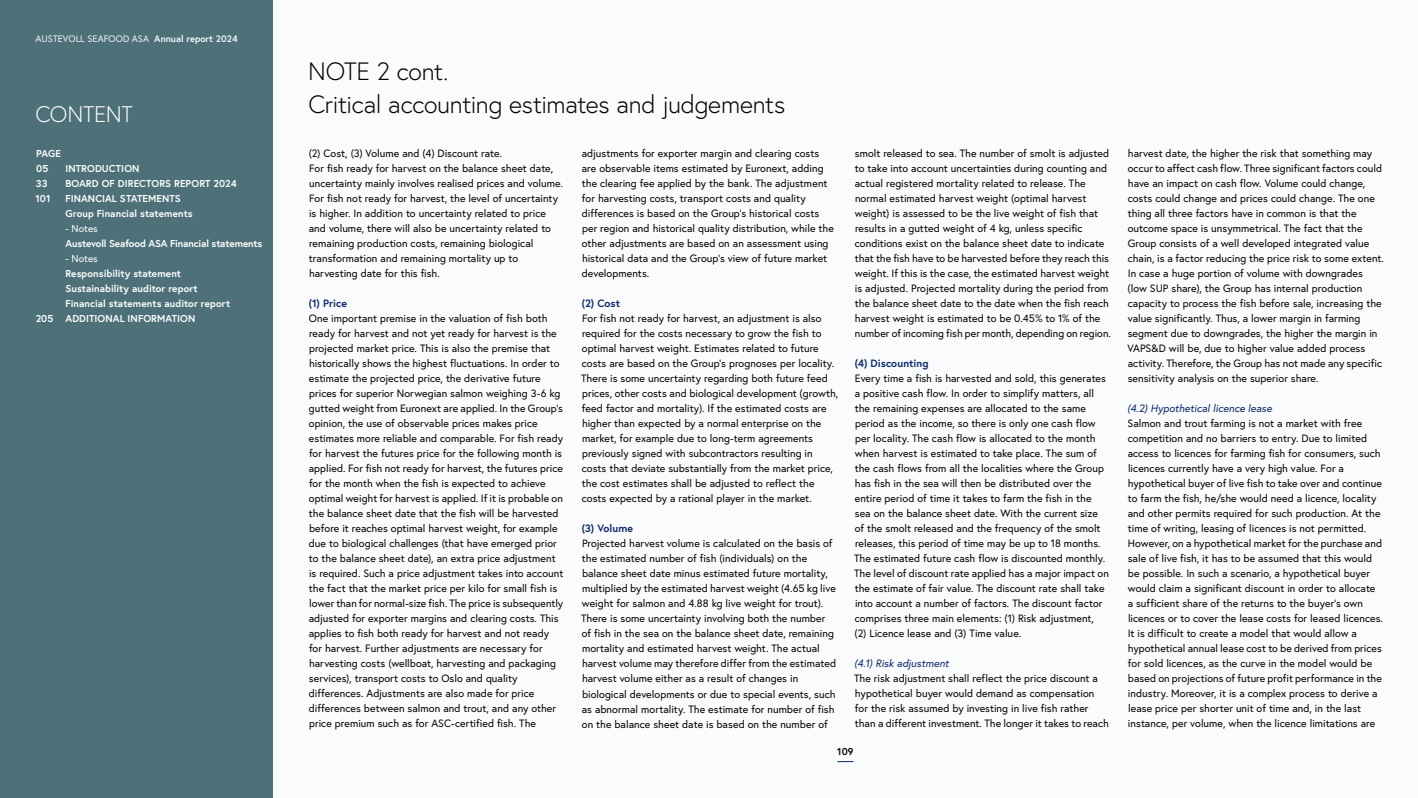
<style>
.page{position:relative;width:1418px;height:798px;background:#fff}
.page>*{position:absolute;margin:0;border:0;box-sizing:border-box;transform-origin:0 0}
.t1{font:300 25px/32.5px "Europa";letter-spacing:-.015em;color:#000}
.t2{font:300 22.5px "Europa";letter-spacing:-.01em;color:#fff}
.t3{font:10.62px/15px "Europa";color:#000}
.t4{font:italic 10.62px "Europa";color:#0a276a}
.t5{font:700 10.62px "Europa";letter-spacing:.005em;color:#0a276a}
.t6{font:700 10px/15px "Europa";letter-spacing:.005em;color:#fff}
.t7{font:700 10px "Europa";letter-spacing:-.015em;color:#fff}
.t8{font:10px "Europa";letter-spacing:.005em;color:#fff}
.t9{font:700 10px "Europa";color:#000}
.t10{font:9.38px "Europa";color:#f0f5f8}
.s1{font-weight:700}
</style>
<div class="page">
<div style="left:273px;top:0;width:1144px;height:797px;background:#fafbfc"></div>
<div style="left:0;top:0;width:273px;height:797px;background:#4e7179"></div>
<svg style="left:837px;top:761px;width:16px;height:1px"></svg>
<p class="t10" style="left:36px;top:33px;width:203px">AUSTEVOLL SEAFOOD ASA <span class="s1">Annual report 2024</span></p>
<h2 class="t2" style="left:35px;top:101px;width:99px">CONTENT</h2>
<p class="t6" style="left:36px;top:145px;width:26px">PAGE<br>05</p>
<p class="t6" style="left:65px;top:160px;width:76px">INTRODUCTION</p>
<p class="t6" style="left:36px;top:175px;width:13px">33</p>
<p class="t6" style="left:65px;top:175px;width:173px">BOARD OF DIRECTORS REPORT 2024</p>
<p class="t6" style="left:36px;top:190px;width:17px">101</p>
<p class="t6" style="left:65px;top:190px;width:129px">FINANCIAL STATEMENTS<br>Group Financial statements</p>
<p class="t8" style="left:65px;top:222px;width:34px">- Notes</p>
<p class="t7" style="left:65px;top:237px;width:198px">Austevoll Seafood ASA Financial statements</p>
<p class="t8" style="left:65px;top:252px;width:34px">- Notes</p>
<p class="t6" style="left:65px;top:265px;width:117px">Responsibility statement</p>
<p class="t6" style="left:65px;top:280px;width:134px">Sustainability auditor report</p>
<p class="t6" style="left:65px;top:295px;width:166px">Financial statements auditor report</p>
<p class="t6" style="left:36px;top:310px;width:161px">205 ADDITIONAL INFORMATION</p>
<h1 class="t1" style="left:308px;top:55px;width:478px">NOTE 2 cont.<br>Critical accounting estimates and judgements</h1>
<p class="t3" style="left:309px;top:146px;width:256px">(2) Cost, (3) Volume and (4) Discount rate.<br>For fish ready for harvest on the balance sheet date, uncertainty mainly involves realised prices and volume.<br>For fish not ready for harvest, the level of uncertainty is higher. In addition to uncertainty related to price and volume, there will also be uncertainty related to remaining production costs, remaining biological transformation and remaining mortality up to harvesting date for this fish.</p>
<p class="t5" style="left:309px;top:296px;width:40px">(1) Price</p>
<p class="t3" style="left:309px;top:311px;width:256px">One important premise in the valuation of fish both ready for harvest and not yet ready for harvest is the projected market price. This is also the premise that historically shows the highest fluctuations. In order to estimate the projected price, the derivative future prices for superior Norwegian salmon weighing 3-6 kg gutted weight from Euronext are applied. In the Group’s opinion, the use of observable prices makes price estimates more reliable and comparable. For fish ready for harvest the futures price for the following month is applied. For fish not ready for harvest, the futures price for the month when the fish is expected to achieve optimal weight for harvest is applied. If it is probable on the balance sheet date that the fish will be harvested before it reaches optimal harvest weight, for example due to biological challenges (that have emerged prior to the balance sheet date), an extra price adjustment is required. Such a price adjustment takes into account the fact that the market price per kilo for small fish is lower than for normal-size fish. The price is subsequently adjusted for exporter margins and clearing costs. This applies to fish both ready for harvest and not ready for harvest. Further adjustments are necessary for harvesting costs (wellboat, harvesting and packaging services), transport costs to Oslo and quality differences. Adjustments are also made for price differences between salmon and trout, and any other price premium such as for ASC-certified fish. The</p>
<p class="t3" style="left:581px;top:146px;width:254px">adjustments for exporter margin and clearing costs are observable items estimated by Euronext, adding the clearing fee applied by the bank. The adjustment for harvesting costs, transport costs and quality differences is based on the Group’s historical costs per region and historical quality distribution, while the other adjustments are based on an assessment using historical data and the Group’s view of future market developments.</p>
<p class="t5" style="left:582px;top:296px;width:40px">(2) Cost</p>
<p class="t3" style="left:581px;top:311px;width:259px">For fish not ready for harvest, an adjustment is also required for the costs necessary to grow the fish to optimal harvest weight. Estimates related to future costs are based on the Group's prognoses per locality.<br>There is some uncertainty regarding both future feed prices, other costs and biological development (growth, feed factor and mortality). If the estimated costs are higher than expected by a normal enterprise on the market, for example due to long-term agreements previously signed with subcontractors resulting in costs that deviate substantially from the market price, the cost estimates shall be adjusted to reflect the costs expected by a rational player in the market.</p>
<p class="t5" style="left:582px;top:521px;width:53px">(3) Volume</p>
<p class="t3" style="left:581px;top:536px;width:256px">Projected harvest volume is calculated on the basis of the estimated number of fish (individuals) on the balance sheet date minus estimated future mortality, multiplied by the estimated harvest weight (4.65 kg live weight for salmon and 4.88 kg live weight for trout).<br>There is some uncertainty involving both the number of fish in the sea on the balance sheet date, remaining mortality and estimated harvest weight. The actual harvest volume may therefore differ from the estimated harvest volume either as a result of changes in biological developments or due to special events, such as abnormal mortality. The estimate for number of fish on the balance sheet date is based on the number of</p>
<p class="t3" style="left:854px;top:146px;width:258px">smolt released to sea. The number of smolt is adjusted to take into account uncertainties during counting and actual registered mortality related to release. The normal estimated harvest weight (optimal harvest weight) is assessed to be the live weight of fish that results in a gutted weight of 4 kg, unless specific conditions exist on the balance sheet date to indicate that the fish have to be harvested before they reach this weight. If this is the case, the estimated harvest weight is adjusted. Projected mortality during the period from the balance sheet date to the date when the fish reach harvest weight is estimated to be 0.45% to 1% of the number of incoming fish per month, depending on region.</p>
<p class="t5" style="left:854px;top:356px;width:75px">(4) Discounting</p>
<p class="t3" style="left:854px;top:371px;width:256px">Every time a fish is harvested and sold, this generates a positive cash flow. In order to simplify matters, all the remaining expenses are allocated to the same period as the income, so there is only one cash flow per locality. The cash flow is allocated to the month when harvest is estimated to take place. The sum of the cash flows from all the localities where the Group has fish in the sea will then be distributed over the entire period of time it takes to farm the fish in the sea on the balance sheet date. With the current size of the smolt released and the frequency of the smolt releases, this period of time may be up to 18 months.<br>The estimated future cash flow is discounted monthly.<br>The level of discount rate applied has a major impact on the estimate of fair value. The discount rate shall take into account a number of factors. The discount factor comprises three main elements: (1) Risk adjustment,<br>(2) Licence lease and (3) Time value.</p>
<p class="t4" style="left:854px;top:657px;width:96px">(4.1) Risk adjustment</p>
<p class="t3" style="left:854px;top:671px;width:256px">The risk adjustment shall reflect the price discount a hypothetical buyer would demand as compensation for the risk assumed by investing in live fish rather than a different investment. The longer it takes to reach</p>
<p class="t9" style="left:837px;top:745px;width:18px">109</p>
<p class="t3" style="left:1127px;top:146px;width:258px">harvest date, the higher the risk that something may occur to affect cash flow. Three significant factors could have an impact on cash flow. Volume could change, costs could change and prices could change. The one thing all three factors have in common is that the outcome space is unsymmetrical. The fact that the Group consists of a well developed integrated value chain, is a factor reducing the price risk to some extent.<br>In case a huge portion of volume with downgrades (low SUP share), the Group has internal production capacity to process the fish before sale, increasing the value significantly. Thus, a lower margin in farming segment due to downgrades, the higher the margin in VAPS&amp;D will be, due to higher value added process activity. Therefore, the Group has not made any specific sensitivity analysis on the superior share.</p>
<p class="t4" style="left:1127px;top:402px;width:146px">(4.2) Hypothetical licence lease</p>
<p class="t3" style="left:1127px;top:416px;width:257px">Salmon and trout farming is not a market with free competition and no barriers to entry. Due to limited access to licences for farming fish for consumers, such licences currently have a very high value. For a hypothetical buyer of live fish to take over and continue to farm the fish, he/she would need a licence, locality and other permits required for such production. At the time of writing, leasing of licences is not permitted.<br>However, on a hypothetical market for the purchase and sale of live fish, it has to be assumed that this would be possible. In such a scenario, a hypothetical buyer would claim a significant discount in order to allocate a sufficient share of the returns to the buyer’s own licences or to cover the lease costs for leased licences.<br>It is difficult to create a model that would allow a hypothetical annual lease cost to be derived from prices for sold licences, as the curve in the model would be based on projections of future profit performance in the industry. Moreover, it is a complex process to derive a lease price per shorter unit of time and, in the last instance, per volume, when the licence limitations are</p>
</div>
